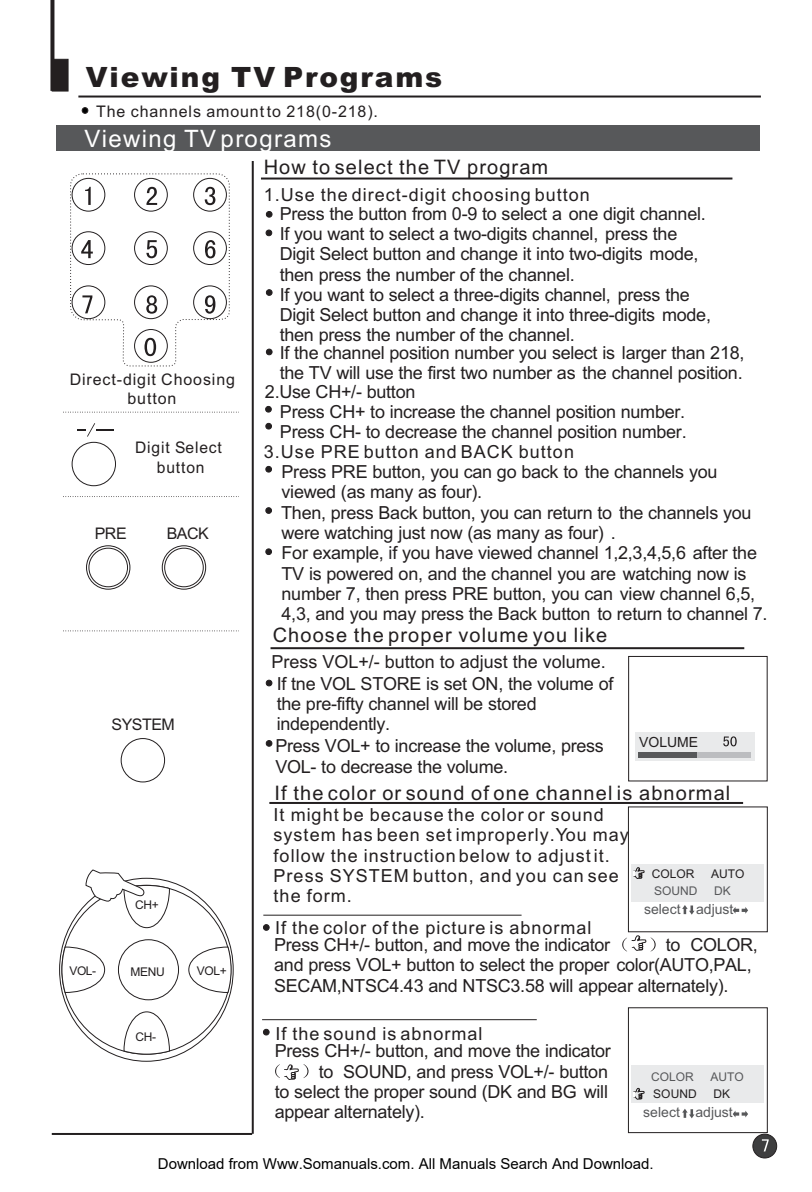
<style>
.page{position:relative;width:812px;height:1192px;background:#fff}
.page>*{position:absolute;margin:0;border:0;box-sizing:border-box;transform-origin:0 0}
.t1{font:900 28px "Arial";letter-spacing:.065em;color:#231f20}
.t2{font:24px "Arial";letter-spacing:.055em;color:#fff}
.t3{font:20px "Arial";letter-spacing:.055em;color:#231f20}
.t4{font:18px/20.2px "Arial";letter-spacing:-.015em;color:#231f20}
.t5{font:18px/20.2px "Arial";letter-spacing:.055em;color:#231f20}
.t6{font:16px/19.6px "Arial";letter-spacing:.055em;color:#231f20;text-align:center}
.t7{font:15px "Arial";color:#000}
.t8{font:14px "Arial";color:#57585a}
.t9{font:14px "Arial";color:#231f20}
.t10{font:12px "Arial";color:#231f20}
.t11{font:12px "Arial";color:#57585a}
</style>
<div class="page">
<div style="left:628px;top:656px;width:140px;height:125px;border:1px solid #231f20"></div>
<svg style="left:59px;top:878px;width:174px;height:183px"></svg>
<div style="left:62px;top:885px;width:169px;height:169px;background:#fff;border:1px solid #231f20;border-radius:50%"></div>
<div style="left:118px;top:940px;width:61px;height:60px;background:#fff;border:1px solid #231f20;border-radius:50%"></div>
<svg style="left:62px;top:944px;width:43px;height:49px"></svg>
<svg style="left:124px;top:1011px;width:46px;height:44px"></svg>
<svg style="left:188px;top:944px;width:44px;height:49px"></svg>
<div style="left:635px;top:732px;width:120px;height:28px;background:#e9eaeb"></div>
<div style="left:638px;top:753px;width:113px;height:5px;background:#bcbdc0"></div>
<div style="left:631px;top:864px;width:132px;height:38px;background:#e9eaeb"></div>
<div style="left:52px;top:59px;width:16px;height:32px;background:#231f20;border:1px solid #231f20"></div>
<svg style="left:50px;top:0;width:4px;height:91px"></svg>
<svg style="left:82px;top:107px;width:6px;height:7px"></svg>
<hr style="left:78px;top:96px;width:683px;height:2px;background:#231f20">
<div style="left:56px;top:125px;width:704px;height:26px;background:#57585a"></div>
<hr style="left:262px;top:1019px;width:275px;height:1px;background:#231f20">
<hr style="left:263px;top:915px;width:259px;height:1px;background:#231f20">
<hr style="left:269px;top:802px;width:474px;height:2px;background:#231f20">
<hr style="left:271px;top:647px;width:473px;height:2px;background:#231f20">
<svg style="left:263px;top:924px;width:7px;height:7px"></svg>
<svg style="left:263px;top:1029px;width:7px;height:6px"></svg>
<svg style="left:266px;top:680px;width:6px;height:6px"></svg>
<svg style="left:266px;top:740px;width:6px;height:7px"></svg>
<svg style="left:723px;top:736px;width:14px;height:10px"></svg>
<svg style="left:733px;top:907px;width:15px;height:7px"></svg>
<svg style="left:682px;top:905px;width:13px;height:10px"></svg>
<hr style="left:252px;top:161px;width:2px;height:973px;background:#231f20">
<hr style="left:52px;top:1133px;width:200px;height:2px;background:#231f20">
<svg style="left:633px;top:867px;width:12px;height:12px"></svg>
<div style="left:628px;top:806px;width:140px;height:126px;border:1px solid #231f20"></div>
<svg style="left:63px;top:412px;width:176px;height:1px"></svg>
<svg style="left:63px;top:496px;width:176px;height:1px"></svg>
<svg style="left:63px;top:631px;width:176px;height:1px"></svg>
<svg style="left:85px;top:869px;width:85px;height:59px"></svg>
<div style="left:638px;top:753px;width:59px;height:5px;background:#57585a"></div>
<svg style="left:70px;top:173px;width:160px;height:193px"></svg>
<div style="left:72px;top:442px;width:44px;height:44px;border:1px solid #231f20;border-radius:50%"></div>
<svg style="left:78px;top:423px;width:35px;height:14px"></svg>
<div style="left:86px;top:546px;width:44px;height:43px;border:1px solid #231f20;border-radius:50%"></div>
<div style="left:162px;top:546px;width:44px;height:43px;border:1px solid #231f20;border-radius:50%"></div>
<div style="left:89px;top:548px;width:39px;height:39px;border:1px solid #231f20;border-radius:50%"></div>
<div style="left:164px;top:548px;width:39px;height:39px;border:1px solid #231f20;border-radius:50%"></div>
<div style="left:121px;top:738px;width:44px;height:44px;border:1px solid #231f20;border-radius:50%"></div>
<hr style="left:261px;top:178px;width:471px;height:2px;background:#231f20">
<svg style="left:266px;top:211px;width:6px;height:7px"></svg>
<svg style="left:266px;top:230px;width:6px;height:6px"></svg>
<svg style="left:266px;top:289px;width:7px;height:7px"></svg>
<svg style="left:265px;top:406px;width:7px;height:7px"></svg>
<svg style="left:265px;top:423px;width:7px;height:7px"></svg>
<svg style="left:265px;top:466px;width:7px;height:7px"></svg>
<svg style="left:265px;top:507px;width:7px;height:7px"></svg>
<svg style="left:265px;top:548px;width:7px;height:7px"></svg>
<svg style="left:266px;top:349px;width:7px;height:6px"></svg>
<svg style="left:622px;top:935px;width:34px;height:17px"></svg>
<svg style="left:275px;top:1064px;width:34px;height:16px"></svg>
<div style="left:631px;top:1065px;width:132px;height:38px;background:#e9eaeb"></div>
<svg style="left:733px;top:1111px;width:15px;height:6px"></svg>
<svg style="left:682px;top:1109px;width:13px;height:9px"></svg>
<svg style="left:633px;top:1087px;width:12px;height:13px"></svg>
<div style="left:628px;top:1007px;width:140px;height:126px;border:1px solid #231f20"></div>
<div style="left:753px;top:1134px;width:24px;height:24px;background:#3e3e3f;border:1px solid #231f20;border-radius:50%"></div>
<svg style="left:762px;top:1139px;width:7px;height:12px"></svg>
<h1 class="t1" style="left:86px;top:67px;width:358px">Viewing TV Programs</h1>
<p class="t6" style="left:96px;top:103px;width:283px">The channels amount to 218(0-218).</p>
<h2 class="t2" style="left:85px;top:130px;width:248px">Viewing TV programs</h2>
<p class="t3" style="left:264px;top:159px;width:286px">How to select the TV program</p>
<p class="t5" style="left:264px;top:186px;width:328px">1.Use the direct-digit choosing button</p>
<p class="t4" style="left:280px;top:205px;width:433px">Press the button from 0-9 to select a one digit channel.<br>If you want to select a two-digits channel, press the Digit Select button and change it into two-digits mode, then press the number of the channel.<br>If you want to select a three-digits channel, press the Digit Select button and change it into three-digits mode, then press the number of the channel.</p>
<p class="t4" style="left:280px;top:344px;width:466px">If the channel position number you select is larger than 218, the TV will use the first two number as the channel position.</p>
<p class="t6" style="left:70px;top:371px;width:167px">Direct-digit Choosing button</p>
<p class="t6" style="left:135px;top:439px;width:88px">Digit Select button</p>
<p class="t4" style="left:280px;top:383px;width:408px;text-indent:-15px">2.Use CH+/- button<br>Press CH+ to increase the channel position number.<br>Press CH- to decrease the channel position number.</p>
<p class="t4" style="left:281px;top:444px;width:488px;text-indent:-17px">3.Use PRE button and BACK button<br>Press PRE button, you can go back to the channels you viewed (as many as four).<br>Then, press Back button, you can return to the channels you were watching just now (as many as four) .<br>For example, if you have viewed channel 1,2,3,4,5,6 after the TV is powered on, and the channel you are watching now is number 7, then press PRE button, you can view channel 6,5, 4,3, and you may press the Back button to return to channel 7.</p>
<p class="t6" style="left:95px;top:525px;width:33px">PRE</p>
<p class="t6" style="left:167px;top:525px;width:44px">BACK</p>
<p class="t6" style="left:112px;top:716px;width:65px">SYSTEM</p>
<p class="t10" style="left:135px;top:900px;width:25px">CH+</p>
<p class="t10" style="left:69px;top:967px;width:28px">VOL-</p>
<p class="t10" style="left:197px;top:967px;width:31px">VOL+</p>
<p class="t10" style="left:131px;top:967px;width:36px">MENU</p>
<p class="t10" style="left:136px;top:1033px;width:22px">CH-</p>
<p class="t3" style="left:273px;top:628px;width:336px">Choose the proper volume you like</p>
<p class="t4" style="left:271px;top:654px;width:336px">Press VOL+/- button to adjust the volume.</p>
<p class="t4" style="left:277px;top:675px;width:338px">If tne VOL STORE is set ON, the volume of the pre-fifty channel will be stored independently.</p>
<p class="t4" style="left:275px;top:738px;width:330px">Press VOL+ to increase the volume, press<br>VOL- to decrease the volume.</p>
<p class="t9" style="left:639px;top:737px;width:61px">VOLUME</p>
<p class="t3" style="left:275px;top:786px;width:457px">If the color or sound of one channel is abnormal</p>
<p class="t5" style="left:274px;top:807px;width:357px">It might be because the color or sound system has been set improperly.You may follow the instruction below to adjust it.<br>Press SYSTEM button, and you can see the form.</p>
<p class="t4" style="left:274px;top:936px;width:338px">Press CH+/- button, and move the indicator</p>
<p class="t10" style="left:652px;top:869px;width:44px">COLOR</p>
<p class="t10" style="left:711px;top:869px;width:35px">AUTO</p>
<p class="t11" style="left:654px;top:886px;width:45px">SOUND</p>
<p class="t11" style="left:714px;top:886px;width:18px">DK</p>
<p class="t8" style="left:644px;top:904px;width:91px">select adjust</p>
<p class="t5" style="left:275px;top:919px;width:318px">If the color of the picture is abnormal</p>
<p class="t4" style="left:274px;top:936px;width:485px;text-indent:392px">to COLOR, and press VOL+ button to select the proper color(AUTO,PAL,<br>SECAM,NTSC4.43 and NTSC3.58 will appear alternately).</p>
<p class="t5" style="left:275px;top:1025px;width:209px">If the sound is abnormal</p>
<p class="t4" style="left:275px;top:1042px;width:338px">Press CH+/- button, and move the indicator</p>
<p class="t4" style="left:319px;top:1063px;width:291px">to SOUND, and press VOL+/- button</p>
<p class="t4" style="left:275px;top:1083px;width:335px">to select the proper sound (DK and BG will</p>
<p class="t4" style="left:275px;top:1103px;width:152px">appear alternately).</p>
<p class="t11" style="left:651px;top:1072px;width:44px">COLOR</p>
<p class="t11" style="left:710px;top:1072px;width:35px">AUTO</p>
<p class="t8" style="left:643px;top:1107px;width:91px">select adjust</p>
<p class="t10" style="left:653px;top:1089px;width:45px">SOUND</p>
<p class="t10" style="left:713px;top:1089px;width:18px">DK</p>
<p class="t7" style="left:158px;top:1155px;width:497px">Download from Www.Somanuals.com. All Manuals Search And Download.</p>
</div>
